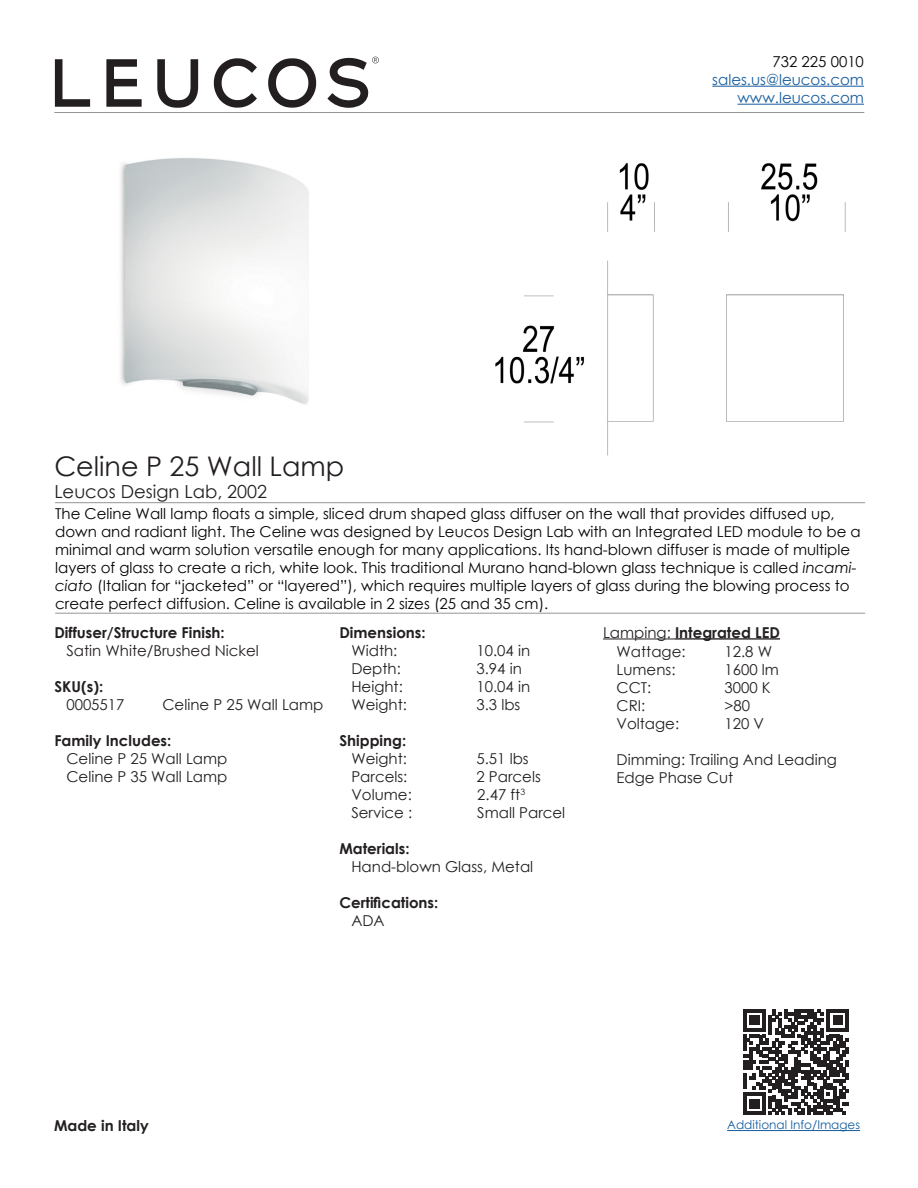
<style>
.page{position:relative;width:918px;height:1188px;background:#fff}
.page>*{position:absolute;margin:0;border:0;box-sizing:border-box;transform-origin:0 0}
.t1{font:27px "Century Gothic";color:#231f20}
.t2{font:18px "Century Gothic";color:#231f20}
.t3{font:15px/18px "Century Gothic";color:#040503}
.t4{font:15px/18px "Century Gothic";color:#231f20}
.t5{font:700 15px "Century Gothic";color:#231f20}
.t6{font:15px/18px "Century Gothic";color:#175d9e;text-align:right}
.t7{font:12px "Century Gothic";color:#175d9e}
.s1{font-style:italic}
.s2{font-weight:400}
</style>
<div class="page">
<img style="left:495px;top:163px;width:351px;height:293px">
<img style="left:120px;top:158px;width:189px;height:247px">
<hr style="left:54px;top:112px;width:810px;height:1px;background:#939598">
<hr style="left:55px;top:502px;width:810px;height:1px;background:#939598">
<hr style="left:55px;top:613px;width:810px;height:1px;background:#939598">
<hr style="left:712px;top:86px;width:152px;height:1px;background:#175d9e">
<hr style="left:737px;top:104px;width:127px;height:1px;background:#175d9e">
<hr style="left:603px;top:639px;width:72px;height:1px;background:#231f20">
<hr style="left:675px;top:638px;width:105px;height:2px;background:#231f20">
<svg style="left:743px;top:1009px;width:106px;height:106px"></svg>
<svg style="left:214px;top:58px;width:43px;height:49px"></svg>
<svg style="left:106px;top:59px;width:36px;height:48px"></svg>
<svg style="left:268px;top:58px;width:48px;height:49px"></svg>
<svg style="left:55px;top:59px;width:35px;height:48px"></svg>
<svg style="left:327px;top:57px;width:52px;height:50px"></svg>
<svg style="left:157px;top:59px;width:41px;height:48px"></svg>
<hr style="left:727px;top:1130px;width:133px;height:1px;background:#175d9e">
<h1 class="t1" style="left:54px;top:448px;width:291px">Celine P 25 Wall Lamp</h1>
<p class="t2" style="left:54px;top:479px;width:214px">Leucos Design Lab, 2002</p>
<p class="t3" style="left:773px;top:52px;width:93px">732 225 0010</p>
<p class="t6" style="left:712px;top:70px;width:153px">sales.us@leucos.com www.leucos.com</p>
<p class="t3" style="left:55px;top:504px;width:807px">The Celine Wall lamp floats a simple, sliced drum shaped glass diffuser on the wall that provides diffused up, down and radiant light. The Celine was designed by Leucos Design Lab with an Integrated LED module to be a minimal and warm solution versatile enough for many applications. Its hand-blown diffuser is made of multiple layers of glass to create a rich, white look. This traditional Murano hand-blown glass technique is called <span class="s1">incami&shy;ciato</span> (Italian for “jacketed” or “layered”), which requires multiple layers of glass during the blowing process to create perfect diffusion. Celine is available in 2 sizes (25 and 35 cm).</p>
<p class="t5" style="left:54px;top:621px;width:172px">Diffuser/Structure Finish:</p>
<p class="t4" style="left:66px;top:641px;width:194px">Satin White/Brushed Nickel</p>
<p class="t5" style="left:54px;top:675px;width:50px">SKU(s):</p>
<p class="t4" style="left:66px;top:695px;width:60px">0005517</p>
<p class="t4" style="left:162px;top:695px;width:163px">Celine P 25 Wall Lamp</p>
<p class="t5" style="left:54px;top:729px;width:118px">Family Includes:</p>
<p class="t4" style="left:66px;top:749px;width:163px">Celine P 25 Wall Lamp<br>Celine P 35 Wall Lamp</p>
<p class="t5" style="left:339px;top:621px;width:88px">Dimensions:</p>
<p class="t4" style="left:351px;top:641px;width:48px">Width:</p>
<p class="t4" style="left:476px;top:641px;width:55px">10.04 in</p>
<p class="t4" style="left:351px;top:659px;width:51px">Depth:</p>
<p class="t4" style="left:476px;top:659px;width:47px">3.94 in</p>
<p class="t4" style="left:351px;top:677px;width:53px">Height:</p>
<p class="t4" style="left:476px;top:677px;width:55px">10.04 in</p>
<p class="t4" style="left:351px;top:695px;width:57px">Weight:</p>
<p class="t4" style="left:476px;top:695px;width:45px">3.3 lbs</p>
<p class="t5" style="left:339px;top:729px;width:68px">Shipping:</p>
<p class="t4" style="left:351px;top:749px;width:57px">Weight:</p>
<p class="t4" style="left:476px;top:749px;width:54px">5.51 lbs</p>
<p class="t4" style="left:351px;top:767px;width:58px">Parcels:</p>
<p class="t4" style="left:476px;top:767px;width:66px">2 Parcels</p>
<p class="t4" style="left:351px;top:785px;width:62px">Volume:</p>
<p class="t4" style="left:477px;top:785px;width:49px">2.47 ft<sup>3</sup></p>
<p class="t4" style="left:351px;top:803px;width:62px">Service :</p>
<p class="t4" style="left:477px;top:803px;width:90px">Small Parcel</p>
<p class="t5" style="left:339px;top:837px;width:72px">Materials:</p>
<p class="t4" style="left:351px;top:857px;width:183px">Hand-blown Glass, Metal</p>
<p class="t5" style="left:339px;top:891px;width:100px">Certifications:</p>
<p class="t4" style="left:351px;top:911px;width:35px">ADA</p>
<p class="t5" style="left:603px;top:621px;width:179px"><span class="s2">Lamping:</span> Integrated LED</p>
<p class="t4" style="left:617px;top:643px;width:71px">Wattage:</p>
<p class="t4" style="left:725px;top:643px;width:49px">12.8 W</p>
<p class="t4" style="left:617px;top:661px;width:60px">Lumens:</p>
<p class="t4" style="left:725px;top:661px;width:56px">1600 lm</p>
<p class="t4" style="left:617px;top:679px;width:36px">CCT:</p>
<p class="t4" style="left:725px;top:679px;width:48px">3000 K</p>
<p class="t4" style="left:617px;top:697px;width:30px">CRI:</p>
<p class="t4" style="left:725px;top:697px;width:27px">&gt;80</p>
<p class="t4" style="left:617px;top:715px;width:64px">Voltage:</p>
<p class="t4" style="left:725px;top:715px;width:41px">120 V</p>
<p class="t4" style="left:617px;top:751px;width:222px">Dimming: Trailing And Leading<br>Edge Phase Cut</p>
<p class="t5" style="left:54px;top:1114px;width:96px">Made in Italy</p>
<p class="t7" style="left:727px;top:1117px;width:134px">Additional Info/Images</p>
</div>
